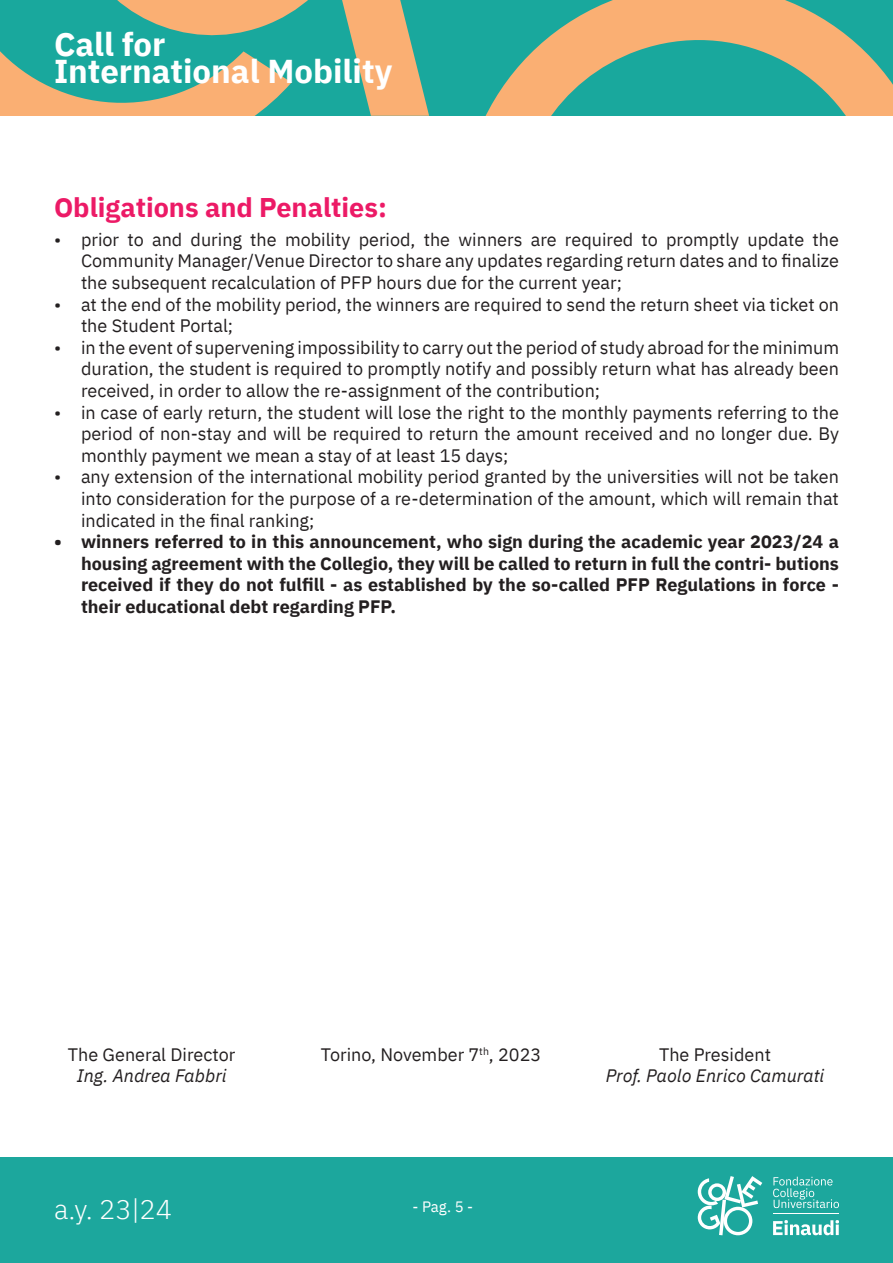
<style>
.page{position:relative;width:893px;height:1263px;background:#fff}
.page>*{position:absolute;margin:0;border:0;box-sizing:border-box;transform-origin:0 0}
.t1{font:700 33px/27.6px "IBM Plex Sans";color:#fff}
.t2{font:300 27.15px "IBM Plex Sans";color:#fff}
.t3{font:700 27px "IBM Plex Sans";color:#ec1a66}
.t4{font:18px/21.6px "IBM Plex Sans";color:#231f20;text-align:justify}
.t5{font:700 18px/21.6px "IBM Plex Sans";color:#231f20;text-align:justify}
.t6{font:italic 18px "IBM Plex Sans";color:#231f20}
.t7{font:15px "IBM Plex Sans";color:#fff}
</style>
<div class="page">
<svg style="left:431px;top:0;width:462px;height:116px;background:#76aa8b"></svg>
<svg style="left:0;top:0;width:429px;height:116px;background:#74aa8b"></svg>
<div style="left:0;top:1157px;width:893px;height:106px;background:#1ca79d"></div>
<svg style="left:773px;top:1177px;width:66px;height:31px"></svg>
<svg style="left:698px;top:1176px;width:64px;height:59px"></svg>
<svg style="left:773px;top:1220px;width:66px;height:15px"></svg>
<hr style="left:773px;top:1213px;width:66px;height:1px;background:#fff">
<h1 class="t1" style="left:54px;top:27px;width:340px">Call for<br>International Mobility</h1>
<p class="t3" style="left:54px;top:186px;width:334px">Obligations and Penalties:</p>
<p class="t4" style="left:81px;top:227px;width:759px;text-indent:-27px">• prior to and during the mobility period, the winners are required to promptly update the Community Manager/Venue Director to share any updates regarding return dates and to finalize the subsequent recalculation of PFP hours due for the current year;</p>
<p class="t4" style="left:81px;top:292px;width:759px;text-indent:-27px">• at the end of the mobility period, the winners are required to send the return sheet via ticket on the Student Portal;</p>
<p class="t4" style="left:81px;top:335px;width:760px;text-indent:-27px">• in the event of supervening impossibility to carry out the period of study abroad for the minimum duration, the student is required to promptly notify and possibly return what has already been received, in order to allow the re-assignment of the contribution;</p>
<p class="t4" style="left:81px;top:400px;width:759px;text-indent:-27px">• in case of early return, the student will lose the right to the monthly payments referring to the period of non-stay and will be required to return the amount received and no longer due. By monthly payment we mean a stay of at least 15 days;</p>
<p class="t4" style="left:81px;top:465px;width:759px;text-indent:-27px">• any extension of the international mobility period granted by the universities will not be taken into consideration for the purpose of a re-determination of the amount, which will remain that indicated in the final ranking;</p>
<p class="t5" style="left:81px;top:529px;width:759px;text-indent:-27px">• winners referred to in this announcement, who sign during the academic year 2023/24 a housing agreement with the Collegio, they will be called to return in full the contri- butions received if they do not fulfill - as established by the so-called PFP Regulations in force - their educational debt regarding PFP.</p>
<p class="t4" style="left:68px;top:1042px;width:169px">The General Director</p>
<p class="t6" style="left:77px;top:1062px;width:151px">Ing. Andrea Fabbri</p>
<p class="t4" style="left:321px;top:1042px;width:222px">Torino, November 7<sup>th</sup>, 2023</p>
<h2 class="t2" style="left:54px;top:1188px;width:120px">a.y. 23|24</h2>
<p class="t7" style="left:412px;top:1195px;width:62px">- Pag. 5 -</p>
<p class="t4" style="left:659px;top:1042px;width:113px">The President</p>
<p class="t6" style="left:606px;top:1062px;width:220px">Prof. Paolo Enrico Camurati</p>
</div>
